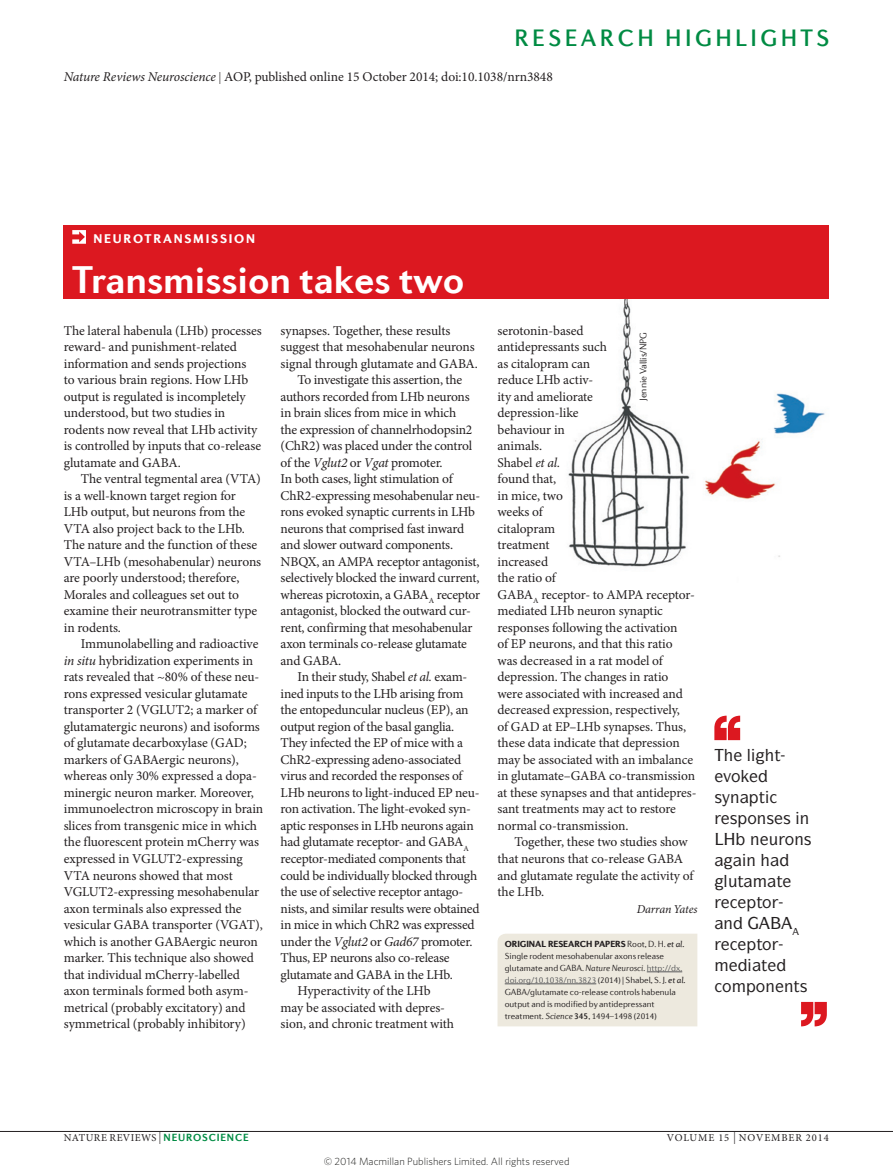
<style>
.page{position:relative;width:893px;height:1174px;background:#fff}
.page>*{position:absolute;margin:0;border:0;box-sizing:border-box;transform-origin:0 0}
.t1{font:700 39px "Diverda Sans Com";color:#fff}
.t2{font:500 24px "Diverda Sans Com";letter-spacing:.14em;color:#008b43}
.pulloutquote{font:500 16.5px/21px "ITC Symbol Std";color:#231f20}
.bodyindent{font:13.5px/16.5px "Minion Pro";letter-spacing:-.01em;color:#231f20}
.bodyfirst{font:13.5px/16.5px "Minion Pro";letter-spacing:-.01em;color:#231f20}
.ministrap{font:900 12.75px "Diverda Sans Com";letter-spacing:.14em;color:#fff}
.author{font:italic 12px "Minion Pro";letter-spacing:-.02em;color:#231f20}
.t3{font:300 10.5px "Whitney";color:#1d1d1b}
.t4{font:10.5px "Minion Pro Regular 2";letter-spacing:.04em;color:#231f20}
.t5{font:10.5px "Minion Pro Regular 2";letter-spacing:.07em;color:#231f20}
.creditstyle{font:300 9.75px "Diverda Sans Com";letter-spacing:-.005em;color:#231f20}
.webbody{font:300 9px/12px "Diverda Sans Com";letter-spacing:-.005em;color:#231f20}
.s1{font-style:italic}
.s2{font-size:12px}
.s3{font-weight:900}
.s4{font-weight:400;font-style:italic}
.s5{color:#57585a}
.s6{font-weight:500}
.s7{font-family:"Diverda Sans Com";font-weight:700;color:#008b43}
</style>
<div class="page">
<svg style="left:801px;top:1002px;width:26px;height:24px"></svg>
<svg style="left:714px;top:715px;width:26px;height:25px"></svg>
<img style="left:561px;top:299px;width:264px;height:268px">
<hr style="left:0;top:1131px;width:893px;height:1px;background:#231f20">
<div style="left:64px;top:225px;width:765px;height:74px;background:#dc1820"></div>
<svg style="left:72px;top:230px;width:14px;height:14px"></svg>
<div style="left:497px;top:933px;width:200px;height:93px;background:#ede9de"></div>
<hr style="left:647px;top:971px;width:35px;height:1px;background:#57585a">
<hr style="left:505px;top:983px;width:91px;height:1px;background:#57585a">
<h2 class="t2" style="left:514px;top:24px;width:316px">RESEARCH HIGHLIGHTS</h2>
<p class="bodyindent" style="left:64px;top:69px;width:491px"><span class="s1">Nature Reviews Neuroscience</span> <span class="s2">|</span> AOP, published online 15 October 2014; doi:10.1038/nrn3848</p>
<p class="ministrap" style="left:93px;top:231px;width:163px">NEUROTRANSMISSION</p>
<p class="t1" style="left:72px;top:257px;width:394px">Transmission takes two</p>
<p class="bodyfirst" style="left:64px;top:322px;width:199px">The lateral habenula (LHb) processes reward- and punishment-related information and sends projections<br>to various brain regions. How LHb output is regulated is incompletely understood, but two studies in rodents now reveal that LHb activity is controlled by inputs that co-release glutamate and GABA.</p>
<p class="bodyindent" style="left:64px;top:471px;width:199px;text-indent:17px">The ventral tegmental area (VTA) is a well-known target region for<br>LHb output, but neurons from the<br>VTA also project back to the LHb.<br>The nature and the function of these<br>VTA–LHb (mesohabenular) neurons are poorly understood; therefore,<br>Morales and colleagues set out to examine their neurotransmitter type in rodents.</p>
<p class="bodyindent" style="left:64px;top:636px;width:201px;text-indent:17px">Immunolabelling and radioactive <span class="s1">in situ</span> hybridization experiments in rats revealed that ~80% of these neu&shy;rons expressed vesicular glutamate transporter 2 (VGLUT2; a marker of glutamatergic neurons) and isoforms of glutamate decarboxylase (GAD; markers of GABAergic neurons), whereas only 30% expressed a dopa&shy;minergic neuron marker. Moreover, immunoelectron microscopy in brain slices from transgenic mice in which the fluorescent protein mCherry was expressed in VGLUT2‑expressing VTA neurons showed that most VGLUT2‑expressing mesohabenular axon terminals also expressed the vesicular GABA transporter (VGAT), which is another GABAergic neuron marker. This technique also showed that individual mCherry-labelled axon terminals formed both asym&shy;metrical (probably excitatory) and symmetrical (probably inhibitory)</p>
<p class="bodyindent" style="left:281px;top:322px;width:199px">synapses. Together, these results suggest that mesohabenular neurons signal through glutamate and GABA.</p>
<p class="bodyindent" style="left:281px;top:372px;width:201px;text-indent:17px">To investigate this assertion, the authors recorded from LHb neurons in brain slices from mice in which<br>the expression of channelrhodopsin2 (ChR2) was placed under the control of the <span class="s1">Vglut2</span> or <span class="s1">Vgat</span> promoter.<br>In both cases, light stimulation of ChR2‑expressing mesohabenular neu&shy;rons evoked synaptic currents in LHb neurons that comprised fast inward and slower outward components.<br>NBQX, an AMPA receptor antagonist, selectively blocked the inward current, whereas picrotoxin, a GABA<sub>A</sub> receptor antagonist, blocked the outward cur&shy;rent, confirming that mesohabenular axon terminals co-release glutamate and GABA.</p>
<p class="bodyindent" style="left:281px;top:669px;width:200px;text-indent:17px">In their study, Shabel <span class="s1">et al.</span> exam&shy;ined inputs to the LHb arising from the entopeduncular nucleus (EP), an output region of the basal ganglia.<br>They infected the EP of mice with a ChR2‑expressing adeno-associated virus and recorded the responses of LHb neurons to light-induced EP neu&shy;ron activation. The light-evoked syn&shy;aptic responses in LHb neurons again had glutamate receptor- and GABA<sub>A </sub>receptor-mediated components that could be individually blocked through the use of selective receptor antago&shy;nists, and similar results were obtained in mice in which ChR2 was expressed under the <span class="s1">Vglut2</span> or <span class="s1">Gad67</span> promoter.<br>Thus, EP neurons also co-release glutamate and GABA in the LHb.</p>
<p class="bodyindent" style="left:281px;top:982px;width:175px;text-indent:17px">Hyperactivity of the LHb may be associated with depres&shy;sion, and chronic treatment with</p>
<p class="bodyindent" style="left:497px;top:322px;width:201px">serotonin-based<br>antidepressants such<br>as citalopram can<br>reduce LHb activ-<br>ity and ameliorate<br>depression-like<br>behaviour in<br>animals.<br>Shabel <span class="s1">et al.<br></span>found that,<br>in mice, two<br>weeks of<br>citalopram<br>treatment<br>increased<br>the ratio of<br>GABA<sub>A</sub> receptor- to AMPA receptor&shy;mediated LHb neuron synaptic responses following the activation<br>of EP neurons, and that this ratio<br>was decreased in a rat model of depression. The changes in ratio were associated with increased and decreased expression, respectively,<br>of GAD at EP–LHb synapses. Thus, these data indicate that depression may be associated with an imbalance in glutamate–GABA co-transmission at these synapses and that antidepres&shy;sant treatments may act to restore normal co-transmission.</p>
<p class="bodyindent" style="left:497px;top:834px;width:197px;text-indent:17px">Together, these two studies show that neurons that co-release GABA and glutamate regulate the activity of the LHb.</p>
<p class="author" style="left:637px;top:901px;width:62px">Darran Yates</p>
<p class="creditstyle" style="left:638px;top:401px;width:71px;rotate:-90deg">Jennie Vallis/NPG</p>
<p class="webbody" style="left:505px;top:938px;width:182px"><span class="s3">ORIGINAL RESEARCH PAPERS</span> Root, D. H. <span class="s4">et al.<br></span>Single rodent mesohabenular axons release glutamate and GABA. <span class="s1">Nature Neurosci.</span> <span class="s5">http://dx. doi.org/10.1038/nn.3823</span> (2014) | Shabel, S. J. <span class="s4">et al.<br></span>GABA/glutamate co-release controls habenula output and is modified by antidepressant treatment. <span class="s1">Science</span> <span class="s6">345</span>, 1494–1498 (2014)</p>
<p class="pulloutquote" style="left:714px;top:786px;width:52px">▲■ ▼</p>
<p class="pulloutquote" style="left:730px;top:807px;width:81px">▲ □■▲ ▲ ■</p>
<p class="pulloutquote" style="left:746px;top:828px;width:67px;text-indent:-23px">★ ■ ◆ □■▲ ■</p>
<p class="pulloutquote" style="left:724px;top:870px;width:22px">●◆▼</p>
<p class="pulloutquote" style="left:724px;top:912px;width:11px">■</p>
<p class="pulloutquote" style="left:756px;top:933px;width:17px">▼□ ▼</p>
<p class="pulloutquote" style="left:722px;top:975px;width:87px">□ □■ ■▼▲</p>
<p class="t4" style="left:64px;top:1130px;width:186px">NATURE REVIEWS <span class="s2">|</span> <span class="s7">NEUROSCIENCE</span></p>
<p class="t5" style="left:667px;top:1130px;width:163px">VOLUME 15 <span class="s2">|</span> NOVEMBER 2014</p>
<p class="t3" style="left:324px;top:1154px;width:247px">© 2014 Macmillan Publishers Limited. All rights reserved</p>
</div>
